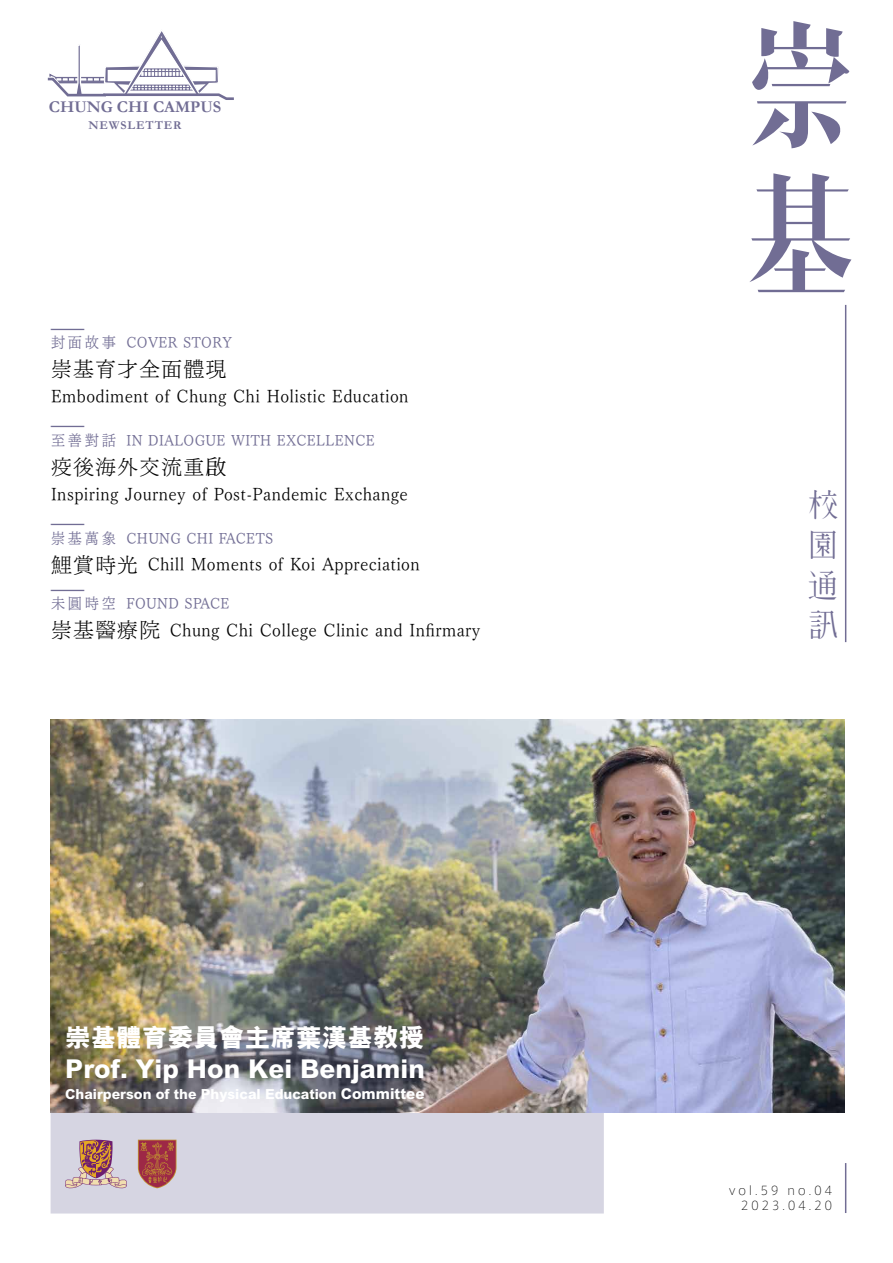
<style>
.page{position:relative;width:893px;height:1263px;background:#fff}
.page>*{position:absolute;margin:0;border:0;box-sizing:border-box;transform-origin:0 0}
.t1{font:31.5px/40px "Kochi Mincho";color:#716d94;text-align:justify;scale:.94 1}
.t2{font:800 25.95px "M Hei HK";color:#fff}
.t3{font:800 25.65px "M Hei HK";color:#fff}
.t4{font:21px "Tsuku Min Pro L";letter-spacing:.05em;color:#000}
.t5{font:18px "Tsuku Min Pro L";letter-spacing:.025em;color:#000;scale:.94 1}
.t6{font:700 16.5px "Garamond";color:#716d94}
.t7{font:15px "Tsuku Min Pro LB";letter-spacing:.025em;color:#716d94;scale:.94 1}
.t8{font:700 15px "Arial";color:#716d94;scale:3.05 1}
.t9{font:800 13.8px "M Hei HK";color:#fff}
.t10{font:200 12px/15px "Axis Std";letter-spacing:.21em;color:#000;text-align:right}
.t11{font:700 12px "Garamond";letter-spacing:.075em;color:#716d94}
.s1{font-family:"DF Ming Md HK BF"}
.s2{font-size:21px}
.s3{font-size:15px}
</style>
<div class="page">
<hr style="left:845px;top:305px;width:1px;height:337px;background:#716d94">
<svg style="left:752px;top:21px;width:97px;height:127px"></svg>
<svg style="left:749px;top:173px;width:102px;height:119px"></svg>
<div style="left:51px;top:1112px;width:553px;height:101px;background:#d6d5e2"></div>
<hr style="left:845px;top:1163px;width:1px;height:50px;background:#716d94">
<svg style="left:47px;top:31px;width:187px;height:69px"></svg>
<svg style="left:138px;top:1140px;width:39px;height:48px;background:#ab5453"></svg>
<svg style="left:65px;top:1140px;width:62px;height:48px;background:#c2a19f"></svg>
<img style="left:51px;top:719px;width:794px;height:393px">
<p class="t6" style="left:49px;top:96px;width:174px">CHUNG CHI CAMPUS</p>
<p class="t11" style="left:89px;top:117px;width:95px">NEWSLETTER</p>
<p class="t8" style="left:52px;top:318px;width:12px">─</p>
<p class="t7" style="left:51px;top:329px;width:194px">封面故事 COVER STORY</p>
<p class="t4" style="left:51px;top:351px;width:177px">崇基育才全面體現</p>
<p class="t5" style="left:51px;top:380px;width:382px">Embodiment of Chung Chi Holistic Education</p>
<p class="t8" style="left:52px;top:415px;width:12px">─</p>
<p class="t7" style="left:51px;top:427px;width:346px">至善對話 IN DIALOGUE WITH EXCELLENCE</p>
<p class="t4" style="left:51px;top:448px;width:177px">疫後海外交流重<span class="s1">啟</span></p>
<p class="t5" style="left:51px;top:478px;width:381px">Inspiring Journey of Post-Pandemic Exchange</p>
<p class="t8" style="left:52px;top:513px;width:12px">─</p>
<p class="t7" style="left:51px;top:524px;width:238px">崇基萬象 CHUNG CHI FACETS</p>
<p class="t5" style="left:51px;top:548px;width:394px"><span class="s2">鯉賞時光</span> Chill Moments of Koi Appreciation</p>
<p class="t8" style="left:52px;top:579px;width:12px">─</p>
<p class="t7" style="left:51px;top:590px;width:192px">未圓時空 FOUND SPACE</p>
<p class="t5" style="left:51px;top:614px;width:458px"><span class="s2">崇基醫療院</span> Chung Chi College Clinic and Infirmary</p>
<h3 class="t3" style="left:65px;top:1020px;width:361px">崇基體育委員會主席葉漢基教授</h3>
<h2 class="t2" style="left:65px;top:1051px;width:361px">Prof. Yip Hon Kei Benjamin</h2>
<p class="t9" style="left:65px;top:1084px;width:361px">Chairperson of the Physical Education <span class="s3">Committee</span></p>
<h1 class="t1" style="left:808px;top:485px;width:33px">校園通訊</h1>
<p class="t10" style="left:729px;top:1182px;width:105px">vol.59 no.04<br>2023.04.20</p>
</div>
